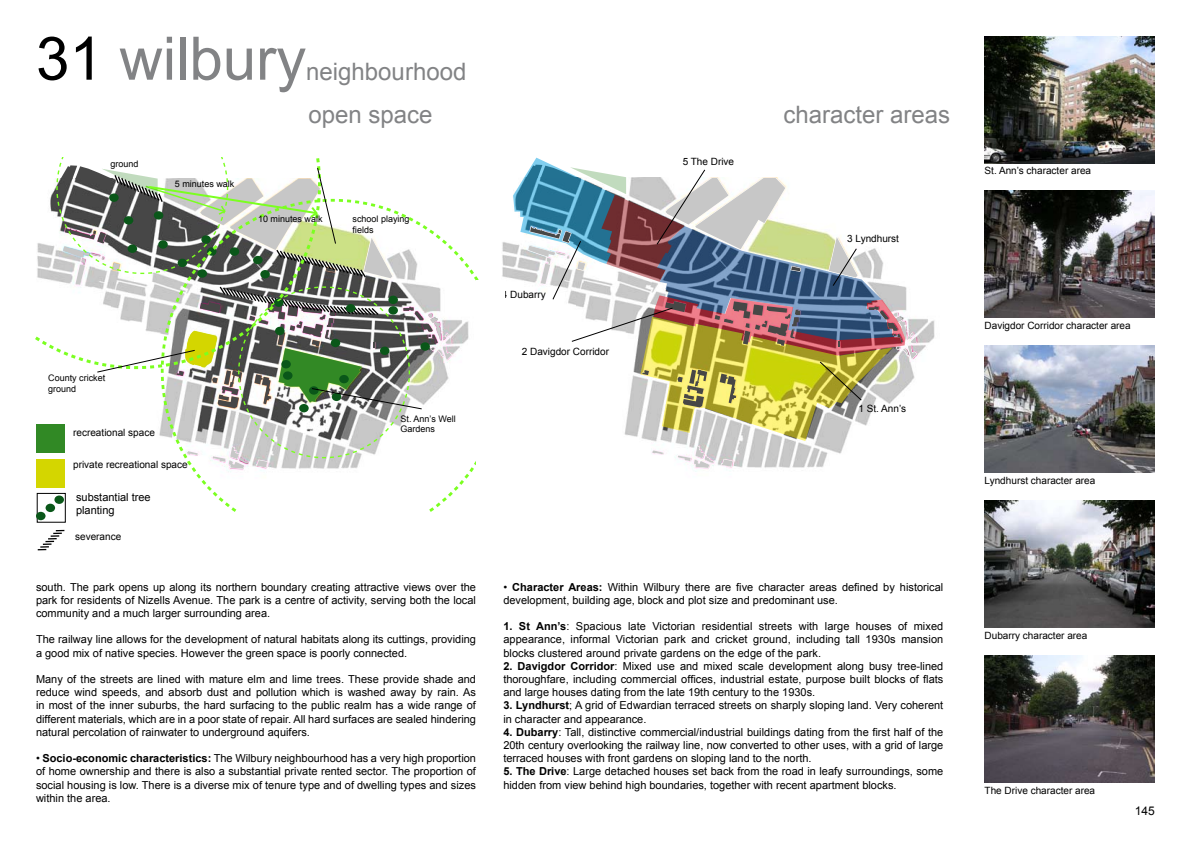
<style>
.page{position:relative;width:1191px;height:842px;background:#fff}
.page>*{position:absolute;margin:0;border:0;box-sizing:border-box;transform-origin:0 0}
.t1{font:60px "Arial";color:#828385}
.t2{font:24px "Arial";color:#828385}
.t3{font:12px "Arial";color:#000}
.t4{font:11px/13.2px "Arial";color:#000;text-align:justify}
.t5{font:10px "Arial";color:#000}
.t6{font:9px/10.8px "Arial";color:#000}
.s1{color:#000}
.s2{font-weight:700}
</style>
<div class="page">
<img style="left:984px;top:36px;width:170px;height:127px">
<img style="left:984px;top:191px;width:170px;height:127px">
<img style="left:984px;top:346px;width:170px;height:127px">
<img style="left:984px;top:500px;width:170px;height:128px">
<img style="left:984px;top:655px;width:170px;height:127px">
<img style="left:506px;top:242px;width:429px;height:230px">
<svg style="left:513px;top:158px;width:405px;height:311px"></svg>
<svg style="left:35px;top:157px;width:471px;height:393px"></svg>
<div style="left:476px;top:280px;width:29px;height:208px;background:#fff"></div>
<h1 class="t1" style="left:36px;top:19px;width:272px"><span class="s1">31</span> wilbury</h1>
<h2 class="t2" style="left:306px;top:56px;width:162px">neighbourhood</h2>
<p class="t6" style="left:111px;top:159px;width:30px">ground</p>
<p class="t6" style="left:175px;top:178px;width:61px">5 minutes walk</p>
<h2 class="t2" style="left:308px;top:99px;width:126px">open space</h2>
<p class="t6" style="left:258px;top:214px;width:66px">10 minutes walk</p>
<p class="t6" style="left:352px;top:214px;width:59px">school playing fields</p>
<p class="t6" style="left:48px;top:373px;width:59px">County cricket ground</p>
<p class="t5" style="left:73px;top:426px;width:83px">recreational space</p>
<p class="t5" style="left:73px;top:458px;width:116px">private recreational space</p>
<p class="t4" style="left:76px;top:490px;width:76px">substantial tree planting</p>
<p class="t5" style="left:75px;top:529px;width:48px">severance</p>
<p class="t6" style="left:400px;top:413px;width:57px">St. Ann’s Well<br>Gardens</p>
<p class="t4" style="left:36px;top:580px;width:441px">south. The park opens up along its northern boundary creating attractive views over the park for residents of Nizells Avenue. The park is a centre of activity, serving both the local community and a much larger surrounding area.</p>
<p class="t4" style="left:36px;top:633px;width:441px">The railway line allows for the development of natural habitats along its cuttings, providing a good mix of native species. However the green space is poorly connected.</p>
<p class="t4" style="left:36px;top:673px;width:441px">Many of the streets are lined with mature elm and lime trees. These provide shade and reduce wind speeds, and absorb dust and pollution which is washed away by rain. As in most of the inner suburbs, the hard surfacing to the public realm has a wide range of different materials, which are in a poor state of repair. All hard surfaces are sealed hindering natural percolation of rainwater to underground aquifers.</p>
<p class="t4" style="left:36px;top:752px;width:441px">• <span class="s2">Socio-economic characteristics:</span> The Wilbury neighbourhood has a very high proportion of home ownership and there is also a substantial private rented sector. The proportion of social housing is low. There is a diverse mix of tenure type and of dwelling types and sizes within the area.</p>
<p class="t5" style="left:502px;top:288px;width:45px">4 Dubarry</p>
<p class="t5" style="left:522px;top:345px;width:89px">2 Davigdor Corridor</p>
<p class="t5" style="left:682px;top:155px;width:53px">5 The Drive</p>
<h2 class="t2" style="left:783px;top:99px;width:168px">character areas</h2>
<p class="t5" style="left:847px;top:232px;width:53px">3 Lyndhurst</p>
<p class="t5" style="left:858px;top:402px;width:49px">1 St. Ann’s</p>
<p class="t4" style="left:503px;top:580px;width:441px">• <span class="s2">Character Areas:</span> Within Wilbury there are five character areas defined by historical development, building age, block and plot size and predominant use.</p>
<p class="t4" style="left:503px;top:620px;width:441px"><span class="s2">1. St Ann’s</span>: Spacious late Victorian residential streets with large houses of mixed appearance, informal Victorian park and cricket ground, including tall 1930s mansion blocks clustered around private gardens on the edge of the park.</p>
<p class="t4" style="left:503px;top:659px;width:441px"><span class="s2">2. Davigdor Corridor</span>: Mixed use and mixed scale development along busy tree-lined thoroughfare, including commercial offices, industrial estate, purpose built blocks of flats and large houses dating from the late 19th century to the 1930s.</p>
<p class="t4" style="left:503px;top:699px;width:441px"><span class="s2">3. Lyndhurst</span>; A grid of Edwardian terraced streets on sharply sloping land. Very coherent in character and appearance.</p>
<p class="t4" style="left:503px;top:725px;width:441px"><span class="s2">4. Dubarry</span>: Tall, distinctive commercial/industrial buildings dating from the first half of the 20th century overlooking the railway line, now converted to other uses, with a grid of large terraced houses with front gardens on sloping land to the north.</p>
<p class="t4" style="left:503px;top:765px;width:441px"><span class="s2">5. The Drive</span>: Large detached houses set back from the road in leafy surroundings, some hidden from view behind high boundaries, together with recent apartment blocks.</p>
<p class="t5" style="left:984px;top:164px;width:108px">St. Ann’s character area</p>
<p class="t5" style="left:984px;top:319px;width:148px">Davigdor Corridor character area</p>
<p class="t5" style="left:984px;top:473px;width:112px">Lyndhurst character area</p>
<p class="t5" style="left:984px;top:629px;width:104px">Dubarry character area</p>
<p class="t5" style="left:984px;top:784px;width:112px">The Drive character area</p>
<p class="t3" style="left:1135px;top:803px;width:22px">145</p>
</div>
